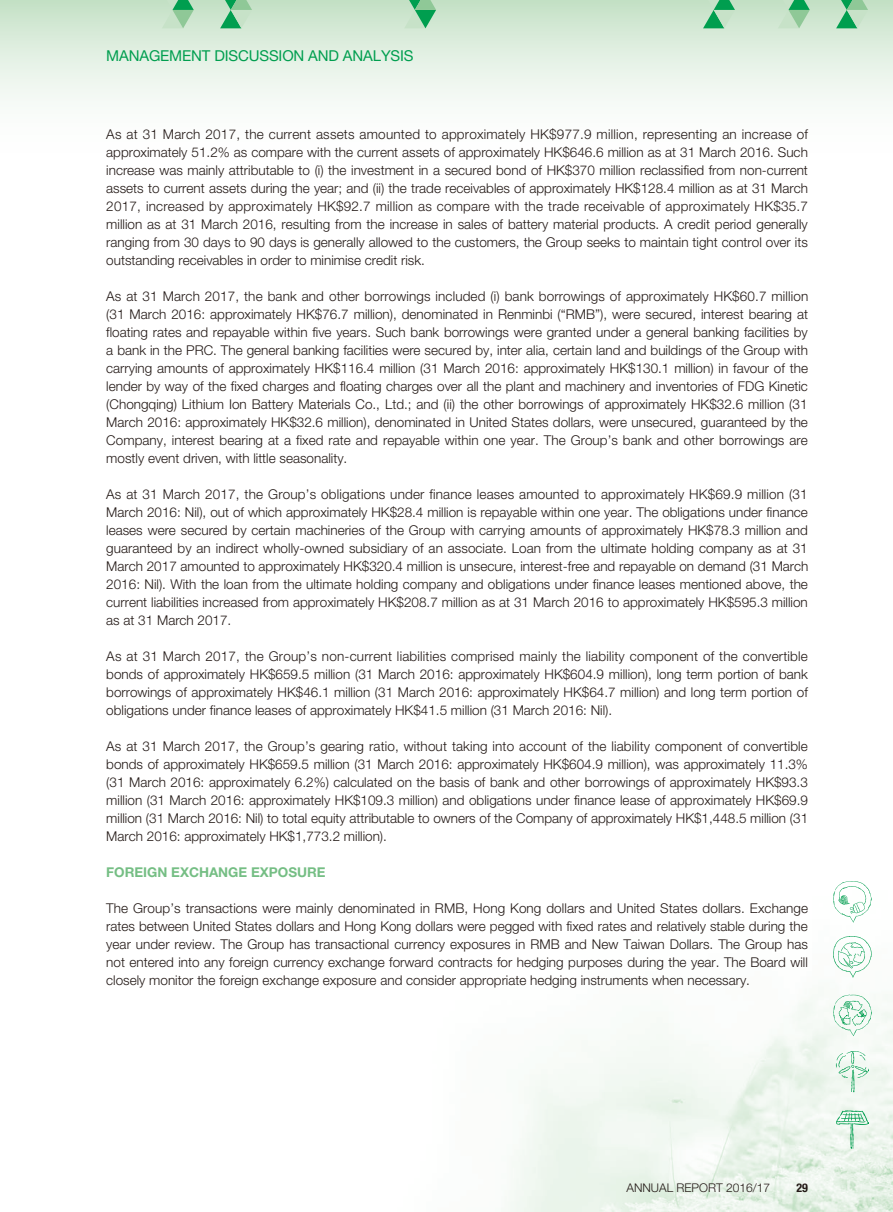
<style>
.page{position:relative;width:893px;height:1212px;background:#fff}
.page>*{position:absolute;margin:0;border:0;box-sizing:border-box;transform-origin:0 0}
.t1{font:15px "Helvetica Neue LT Std";letter-spacing:-.01em;color:#009e4f}
.t2{font:300 13.5px/18px "Helvetica Neue LT Std";color:#231916;text-align:justify}
.t3{font:700 13.5px "Helvetica Neue LT Std";color:#75be84}
.t4{font:300 12px "Helvetica Neue LT Std";color:#231916}
.t5{font:700 condensed 12px "Helvetica Neue LT Std";color:#231916}
</style>
<div class="page">
<img style="left:510px;top:922px;width:383px;height:290px">
<svg style="left:833px;top:881px;width:39px;height:41px"></svg>
<svg style="left:833px;top:994px;width:39px;height:42px"></svg>
<svg style="left:836px;top:1051px;width:33px;height:41px"></svg>
<svg style="left:836px;top:1110px;width:33px;height:39px"></svg>
<svg style="left:833px;top:936px;width:39px;height:42px"></svg>
<svg style="left:843px;top:958px;width:8px;height:10px"></svg>
<div style="left:0;top:0;width:893px;height:172px;background:linear-gradient(to bottom,#cce5cd,#fff)"></div>
<svg style="left:703px;top:0;width:32px;height:28px"></svg>
<svg style="left:220px;top:0;width:32px;height:28px"></svg>
<svg style="left:162px;top:0;width:32px;height:28px"></svg>
<svg style="left:836px;top:0;width:32px;height:28px"></svg>
<svg style="left:778px;top:0;width:32px;height:28px"></svg>
<svg style="left:404px;top:0;width:32px;height:28px"></svg>
<p class="t1" style="left:106px;top:47px;width:309px">MANAGEMENT DISCUSSION AND ANALYSIS</p>
<p class="t2" style="left:106px;top:125px;width:703px">As at 31 March 2017, the current assets amounted to approximately HK$977.9 million, representing an increase of approximately 51.2% as compare with the current assets of approximately HK$646.6 million as at 31 March 2016. Such increase was mainly attributable to (i) the investment in a secured bond of HK$370 million reclassified from non-current assets to current assets during the year; and (ii) the trade receivables of approximately HK$128.4 million as at 31 March 2017, increased by approximately HK$92.7 million as compare with the trade receivable of approximately HK$35.7 million as at 31 March 2016, resulting from the increase in sales of battery material products. A credit period generally ranging from 30 days to 90 days is generally allowed to the customers, the Group seeks to maintain tight control over its outstanding receivables in order to minimise credit risk.</p>
<p class="t2" style="left:106px;top:287px;width:703px">As at 31 March 2017, the bank and other borrowings included (i) bank borrowings of approximately HK$60.7 million (31 March 2016: approximately HK$76.7 million), denominated in Renminbi (“RMB”), were secured, interest bearing at floating rates and repayable within five years. Such bank borrowings were granted under a general banking facilities by a bank in the PRC. The general banking facilities were secured by, inter alia, certain land and buildings of the Group with carrying amounts of approximately HK$116.4 million (31 March 2016: approximately HK$130.1 million) in favour of the lender by way of the fixed charges and floating charges over all the plant and machinery and inventories of FDG Kinetic (Chongqing) Lithium Ion Battery Materials Co., Ltd.; and (ii) the other borrowings of approximately HK$32.6 million (31<br>March 2016: approximately HK$32.6 million), denominated in United States dollars, were unsecured, guaranteed by the Company, interest bearing at a fixed rate and repayable within one year. The Group’s bank and other borrowings are mostly event driven, with little seasonality.</p>
<p class="t2" style="left:106px;top:485px;width:704px">As at 31 March 2017, the Group’s obligations under finance leases amounted to approximately HK$69.9 million (31<br>March 2016: Nil), out of which approximately HK$28.4 million is repayable within one year. The obligations under finance leases were secured by certain machineries of the Group with carrying amounts of approximately HK$78.3 million and guaranteed by an indirect wholly-owned subsidiary of an associate. Loan from the ultimate holding company as at 31<br>March 2017 amounted to approximately HK$320.4 million is unsecure, interest-free and repayable on demand (31 March 2016: Nil). With the loan from the ultimate holding company and obligations under finance leases mentioned above, the current liabilities increased from approximately HK$208.7 million as at 31 March 2016 to approximately HK$595.3 million as at 31 March 2017.</p>
<p class="t2" style="left:106px;top:647px;width:703px">As at 31 March 2017, the Group’s non-current liabilities comprised mainly the liability component of the convertible bonds of approximately HK$659.5 million (31 March 2016: approximately HK$604.9 million), long term portion of bank borrowings of approximately HK$46.1 million (31 March 2016: approximately HK$64.7 million) and long term portion of obligations under finance leases of approximately HK$41.5 million (31 March 2016: Nil).</p>
<p class="t2" style="left:106px;top:737px;width:703px">As at 31 March 2017, the Group’s gearing ratio, without taking into account of the liability component of convertible bonds of approximately HK$659.5 million (31 March 2016: approximately HK$604.9 million), was approximately 11.3% (31 March 2016: approximately 6.2%) calculated on the basis of bank and other borrowings of approximately HK$93.3 million (31 March 2016: approximately HK$109.3 million) and obligations under finance lease of approximately HK$69.9 million (31 March 2016: Nil) to total equity attributable to owners of the Company of approximately HK$1,448.5 million (31<br>March 2016: approximately HK$1,773.2 million).</p>
<p class="t3" style="left:106px;top:863px;width:221px">FOREIGN EXCHANGE EXPOSURE</p>
<p class="t2" style="left:106px;top:899px;width:703px">The Group’s transactions were mainly denominated in RMB, Hong Kong dollars and United States dollars. Exchange rates between United States dollars and Hong Kong dollars were pegged with fixed rates and relatively stable during the year under review. The Group has transactional currency exposures in RMB and New Taiwan Dollars. The Group has not entered into any foreign currency exchange forward contracts for hedging purposes during the year. The Board will closely monitor the foreign exchange exposure and consider appropriate hedging instruments when necessary.</p>
<p class="t4" style="left:626px;top:1180px;width:145px">ANNUAL REPORT 2016/17</p>
<p class="t5" style="left:796px;top:1180px;width:13px">29</p>
</div>
